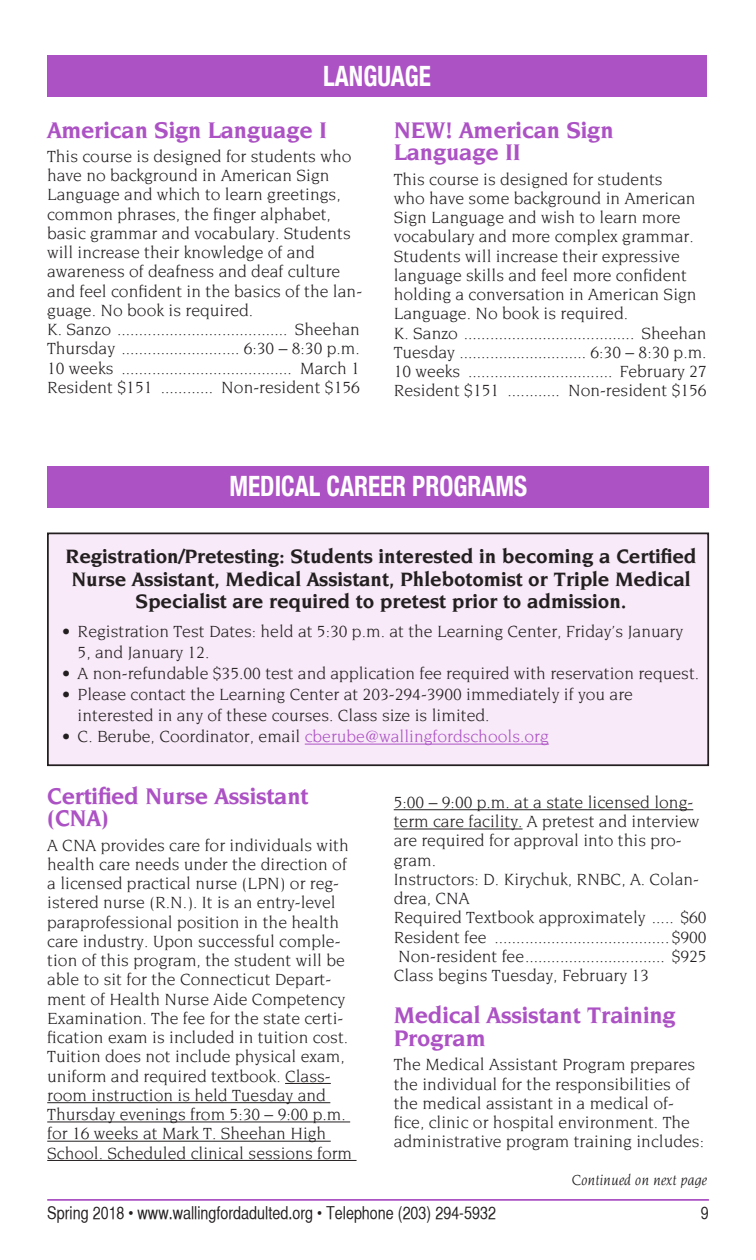
<style>
.page{position:relative;width:756px;height:1260px;background:#fff}
.page>*{position:absolute;margin:0;border:0;box-sizing:border-box;transform-origin:0 0}
.t1{font:700 condensed 28px "Helvetica Neue";color:#fff;scale:.9 1}
.t2{font:700 24.5px/22.8px "Novarese";letter-spacing:-.01em;color:#ac52c4}
.t3{font:700 21px/22.8px "Novarese";letter-spacing:-.005em;color:#231f20;text-align:center}
.t4{font:17.5px/19.2px "Novarese";color:#231f20}
.t5{font:17.5px "Helvetica CY Plain";color:#231f20}
.t6{font:17.5px "Novarese";color:#ac52c4}
.t7{font:italic 15.75px "Novarese";color:#231f20}
.s1{color:#231f20}
</style>
<div class="page">
<hr style="left:47px;top:1199px;width:662px;height:2px;background:#ac52c4">
<div style="left:47px;top:55px;width:660px;height:41px;background:#ac52c4"></div>
<div style="left:47px;top:466px;width:662px;height:41px;background:#ac52c4"></div>
<div style="left:48px;top:533px;width:660px;height:232px;background:#f8eaf8"></div>
<div style="left:47px;top:533px;width:662px;height:233px;border:2px solid #231f20"></div>
<hr style="left:305px;top:744px;width:244px;height:1px;background:#ac52c4">
<hr style="left:285px;top:1083px;width:46px;height:1px;background:#231f20">
<hr style="left:47px;top:1102px;width:283px;height:1px;background:#231f20">
<hr style="left:47px;top:1122px;width:303px;height:1px;background:#231f20">
<hr style="left:47px;top:1141px;width:284px;height:1px;background:#231f20">
<hr style="left:47px;top:1160px;width:310px;height:1px;background:#231f20">
<hr style="left:394px;top:809px;width:299px;height:1px;background:#231f20">
<hr style="left:394px;top:829px;width:129px;height:1px;background:#231f20">
<h1 class="t1" style="left:323px;top:52px;width:121px">LANGUAGE</h1>
<h2 class="t2" style="left:47px;top:118px;width:282px">American Sign Language I</h2>
<p class="t4" style="left:47px;top:146px;width:317px">This course is designed for students who have no background in American Sign Language and which to learn greetings, common phrases, the finger alphabet, basic grammar and vocabulary. Students will increase their knowledge of and awareness of deafness and deaf culture and feel confident in the basics of the lan&shy;guage. No book is required.<br>K. Sanzo ....................................... Sheehan Thursday ........................... 6:30 – 8:30 p.m.<br>10 weeks ....................................... March 1<br>Resident $151 ............ Non-resident $156</p>
<h2 class="t2" style="left:394px;top:118px;width:222px">NEW! American Sign<br>Language II</h2>
<p class="t4" style="left:394px;top:169px;width:314px">This course is designed for students<br>who have some background in American Sign Language and wish to learn more vocabulary and more complex grammar.<br>Students will increase their expressive language skills and feel more confident holding a conversation in American Sign Language. No book is required.<br>K. Sanzo ....................................... Sheehan Tuesday ............................. 6:30 – 8:30 p.m.<br>10 weeks ................................. February 27<br>Resident $151 ............ Non-resident $156</p>
<h1 class="t1" style="left:229px;top:463px;width:332px">MEDICAL CAREER PROGRAMS</h1>
<p class="t3" style="left:66px;top:545px;width:632px">Registration/Pretesting: Students interested in becoming a Certified<br>Nurse Assistant, Medical Assistant, Phlebotomist or Triple Medical<br>Specialist are required to pretest prior to admission.</p>
<p class="t4" style="left:78px;top:621px;width:607px;line-height:21px;text-indent:-16px">• Registration Test Dates: held at 5:30 p.m. at the Learning Center, Friday’s January<br>5, and January 12.</p>
<p class="t4" style="left:62px;top:664px;width:639px">• A non-refundable $35.00 test and application fee required with reservation request.</p>
<p class="t4" style="left:78px;top:684px;width:557px;line-height:21px;text-indent:-16px">• Please contact the Learning Center at 203-294-3900 immediately if you are interested in any of these courses. Class size is limited.</p>
<p class="t6" style="left:62px;top:727px;width:488px"><span class="s1">• C. Berube, Coordinator, email</span> cberube@wallingfordschools.org</p>
<h2 class="t2" style="left:47px;top:784px;width:263px">Certified Nurse Assistant (CNA)</h2>
<p class="t4" style="left:47px;top:835px;width:306px">A CNA provides care for individuals with health care needs under the direction of a licensed practical nurse (LPN) or reg&shy;istered nurse (R.N.). It is an entry-level paraprofessional position in the health care industry. Upon successful comple&shy;tion of this program, the student will be able to sit for the Connecticut Depart&shy;ment of Health Nurse Aide Competency Examination. The fee for the state certi&shy;fication exam is included in tuition cost.<br>Tuition does not include physical exam, uniform and required textbook. Class&shy;room instruction is held Tuesday and Thursday evenings from 5:30 – 9:00 p.m. for 16 weeks at Mark T. Sheehan High School. Scheduled clinical sessions form</p>
<p class="t4" style="left:394px;top:792px;width:314px">5:00 – 9:00 p.m. at a state licensed long&shy;term care facility. A pretest and interview are required for approval into this pro&shy;gram.<br>Instructors: D. Kirychuk, RNBC, A. Colan&shy;drea, CNA<br>Required Textbook approximately ..... $60<br>Resident fee ........................................ $900<br>Non-resident fee................................ $925<br>Class begins Tuesday, February 13</p>
<h2 class="t2" style="left:394px;top:1004px;width:284px">Medical Assistant Training<br>Program</h2>
<p class="t4" style="left:394px;top:1055px;width:312px">The Medical Assistant Program prepares the individual for the responsibilities of the medical assistant in a medical of&shy;fice, clinic or hospital environment. The administrative program training includes:</p>
<p class="t7" style="left:572px;top:1171px;width:137px">Continued on next page</p>
<p class="t5" style="left:47px;top:1203px;width:450px">Spring 2018 • www.wallingfordadulted.org • Telephone (203) 294-5932</p>
<p class="t5" style="left:701px;top:1203px;width:9px">9</p>
</div>
